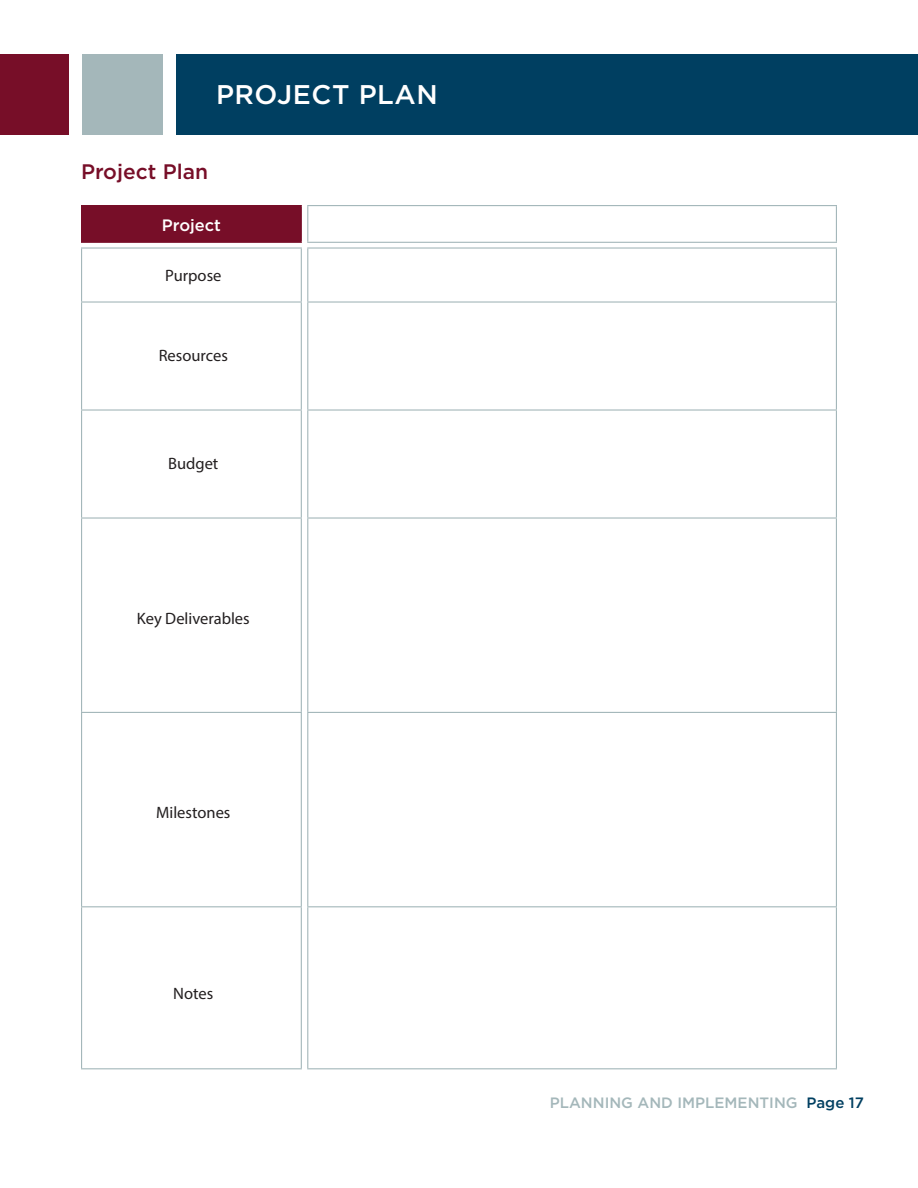
<style>
.page{position:relative;width:918px;height:1188px;background:#fff}
.page>*{position:absolute;margin:0;border:0;box-sizing:border-box;transform-origin:0 0}
.t1{font:500 27px "Gotham";letter-spacing:.02em;color:#fff}
.t2{font:500 21px "Gotham";color:#770e28}
.t3{font:16.5px "Myriad Pro";color:#231f20}
.t4{font:500 16.5px "Gotham";color:#fff}
.t5{font:500 15px "Gotham";color:#a4b7ba}
.s1{color:#003f61}
</style>
<div class="page">
<div style="left:82px;top:54px;width:81px;height:81px;background:#a4b7ba"></div>
<div style="left:176px;top:54px;width:742px;height:81px;background:#003f61"></div>
<div style="left:0;top:54px;width:68px;height:81px;background:#770e28"></div>
<div style="left:82px;top:206px;width:219px;height:36px;background:#770e28"></div>
<hr style="left:81px;top:249px;width:1px;height:52px;background:#a4b7ba">
<hr style="left:836px;top:249px;width:1px;height:52px;background:#a4b7ba">
<hr style="left:81px;top:301px;width:221px;height:2px;background:#a4b7ba">
<hr style="left:81px;top:303px;width:1px;height:106px;background:#a4b7ba">
<hr style="left:307px;top:301px;width:530px;height:2px;background:#a4b7ba">
<hr style="left:836px;top:303px;width:1px;height:106px;background:#a4b7ba">
<hr style="left:81px;top:409px;width:221px;height:2px;background:#a4b7ba">
<hr style="left:81px;top:411px;width:1px;height:106px;background:#a4b7ba">
<hr style="left:307px;top:409px;width:530px;height:2px;background:#a4b7ba">
<hr style="left:836px;top:411px;width:1px;height:106px;background:#a4b7ba">
<hr style="left:81px;top:517px;width:221px;height:2px;background:#a4b7ba">
<hr style="left:81px;top:519px;width:1px;height:193px;background:#a4b7ba">
<hr style="left:307px;top:517px;width:530px;height:2px;background:#a4b7ba">
<hr style="left:836px;top:519px;width:1px;height:193px;background:#a4b7ba">
<hr style="left:81px;top:712px;width:221px;height:1px;background:#a4b7ba">
<hr style="left:81px;top:713px;width:1px;height:193px;background:#a4b7ba">
<hr style="left:307px;top:712px;width:530px;height:1px;background:#a4b7ba">
<hr style="left:836px;top:713px;width:1px;height:193px;background:#a4b7ba">
<hr style="left:81px;top:906px;width:221px;height:1px;background:#a4b7ba">
<hr style="left:81px;top:907px;width:1px;height:161px;background:#a4b7ba">
<hr style="left:307px;top:906px;width:530px;height:1px;background:#a4b7ba">
<hr style="left:836px;top:907px;width:1px;height:161px;background:#a4b7ba">
<hr style="left:81px;top:1068px;width:221px;height:1px;background:#a4b7ba">
<hr style="left:307px;top:1068px;width:530px;height:1px;background:#a4b7ba">
<hr style="left:301px;top:249px;width:1px;height:52px;background:#a4b7ba">
<hr style="left:307px;top:249px;width:1px;height:52px;background:#a4b7ba">
<hr style="left:301px;top:303px;width:1px;height:106px;background:#a4b7ba">
<hr style="left:307px;top:303px;width:1px;height:106px;background:#a4b7ba">
<hr style="left:301px;top:411px;width:1px;height:106px;background:#a4b7ba">
<hr style="left:307px;top:411px;width:1px;height:106px;background:#a4b7ba">
<hr style="left:301px;top:519px;width:1px;height:193px;background:#a4b7ba">
<hr style="left:307px;top:519px;width:1px;height:193px;background:#a4b7ba">
<hr style="left:301px;top:713px;width:1px;height:193px;background:#a4b7ba">
<hr style="left:307px;top:713px;width:1px;height:193px;background:#a4b7ba">
<hr style="left:301px;top:907px;width:1px;height:161px;background:#a4b7ba">
<hr style="left:307px;top:907px;width:1px;height:161px;background:#a4b7ba">
<hr style="left:81px;top:247px;width:221px;height:2px;background:#a4b7ba">
<hr style="left:307px;top:247px;width:530px;height:2px;background:#a4b7ba">
<hr style="left:81px;top:205px;width:221px;height:1px;background:#770e28">
<hr style="left:81px;top:206px;width:1px;height:36px;background:#770e28">
<hr style="left:301px;top:206px;width:1px;height:36px;background:#770e28">
<hr style="left:81px;top:242px;width:221px;height:1px;background:#770e28">
<hr style="left:307px;top:205px;width:530px;height:1px;background:#a4b7ba">
<hr style="left:307px;top:206px;width:1px;height:36px;background:#a4b7ba">
<hr style="left:836px;top:206px;width:1px;height:36px;background:#a4b7ba">
<hr style="left:307px;top:242px;width:530px;height:1px;background:#a4b7ba">
<h1 class="t1" style="left:216px;top:83px;width:223px">PROJECT PLAN</h1>
<p class="t2" style="left:81px;top:162px;width:129px">Project Plan</p>
<p class="t4" style="left:162px;top:217px;width:61px">Project</p>
<p class="t3" style="left:165px;top:269px;width:58px">Purpose</p>
<p class="t3" style="left:159px;top:349px;width:71px">Resources</p>
<p class="t3" style="left:168px;top:457px;width:52px">Budget</p>
<p class="t3" style="left:137px;top:612px;width:114px">Key Deliverables</p>
<p class="t3" style="left:156px;top:806px;width:76px">Milestones</p>
<p class="t3" style="left:173px;top:987px;width:42px">Notes</p>
<p class="t5" style="left:550px;top:1096px;width:316px">PLANNING AND IMPLEMENTING <span class="s1">Page 17</span></p>
</div>
